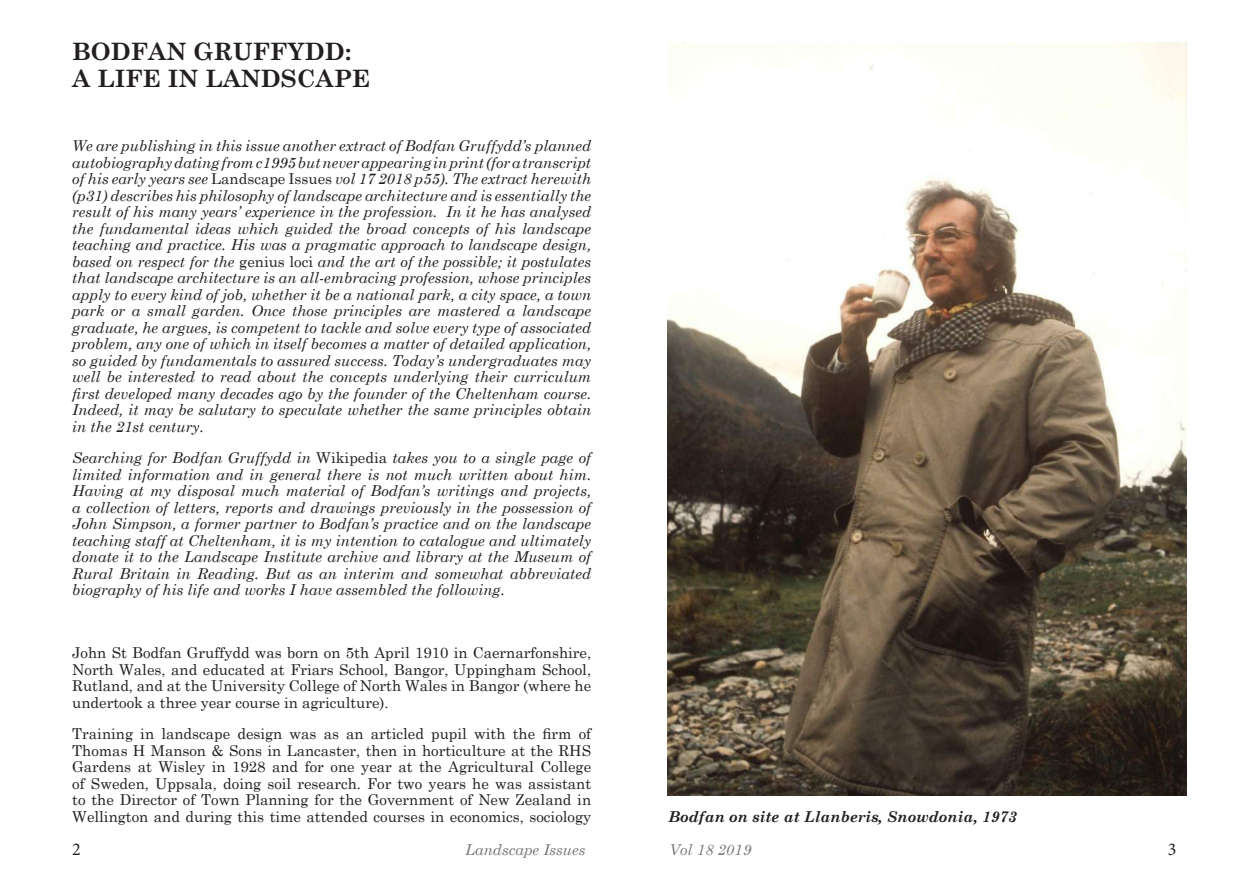
<style>
.page{position:relative;width:1259px;height:893px;background:#fff}
.page>*{position:absolute;margin:0;border:0;box-sizing:border-box;transform-origin:0 0}
.t1{font:700 24px/26.4px "Century Schoolbook";color:#231f20}
.t2{font:18px "Minion Pro";color:#231f20}
.t3{font:italic 15px/16.5px "Century Schoolbook";color:#231f20;text-align:justify}
.t4{font:15px/16.5px "Century Schoolbook";color:#231f20;text-align:justify}
.t5{font:italic 700 15px "Century Schoolbook";color:#231f20}
.t6{font:italic 15px "Century Schoolbook";color:#757679}
.t7{font:italic 15px "Century Schoolbook";color:#787a7d}
.s1{font-style:normal}
</style>
<div class="page">
<img style="left:668px;top:43px;width:518px;height:752px">
<h1 class="t1" style="left:72px;top:37px;width:299px">BODFAN GRUFFYDD:<br>A LIFE IN LANDSCAPE</h1>
<p class="t3" style="left:72px;top:137px;width:520px">We are publishing in this issue another extract of Bodfan Gruffydd’s planned autobiography dating from c1995 but never appearing in print (for a transcript of his early years see <span class="s1">Landscape Issues</span> vol 17 2018 p55). The extract herewith (p31) describes his philosophy of landscape architecture and is essentially the result of his many years’ experience in the profession. In it he has analysed the fundamental ideas which guided the broad concepts of his landscape teaching and practice. His was a pragmatic approach to landscape design, based on respect for the <span class="s1">genius loci</span> and the art of the possible; it postulates that landscape architecture is an all-embracing profession, whose principles apply to every kind of job, whether it be a national park, a city space, a town park or a small garden. Once those principles are mastered a landscape graduate, he argues, is competent to tackle and solve every type of associated problem, any one of which in itself becomes a matter of detailed application, so guided by fundamentals to assured success. Today’s undergraduates may well be interested to read about the concepts underlying their curriculum first developed many decades ago by the founder of the Cheltenham course.<br>Indeed, it may be salutary to speculate whether the same principles obtain in the 21st century.</p>
<p class="t3" style="left:72px;top:449px;width:520px">Searching for Bodfan Gruffydd in <span class="s1">Wikipedia</span> takes you to a single page of limited information and in general there is not much written about him.<br>Having at my disposal much material of Bodfan’s writings and projects, a collection of letters, reports and drawings previously in the possession of John Simpson, a former partner to Bodfan’s practice and on the landscape teaching staff at Cheltenham, it is my intention to catalogue and ultimately donate it to the Landscape Institute archive and library at the Museum of Rural Britain in Reading. But as an interim and somewhat abbreviated biography of his life and works I have assembled the following.</p>
<p class="t4" style="left:72px;top:643px;width:520px">John St Bodfan Gruffydd was born on 5th April 1910 in Caernarfonshire, North Wales, and educated at Friars School, Bangor, Uppingham School, Rutland, and at the University College of North Wales in Bangor (where he undertook a three year course in agriculture).</p>
<p class="t4" style="left:72px;top:724px;width:520px">Training in landscape design was as an articled pupil with the firm of Thomas H Manson &amp; Sons in Lancaster, then in horticulture at the RHS Gardens at Wisley in 1928 and for one year at the Agricultural College of Sweden, Uppsala, doing soil research. For two years he was assistant to the Director of Town Planning for the Government of New Zealand in Wellington and during this time attended courses in economics, sociology</p>
<p class="t5" style="left:669px;top:805px;width:349px">Bodfan on site at Llanberis, Snowdonia, 1973</p>
<p class="t2" style="left:72px;top:837px;width:10px">2</p>
<p class="t6" style="left:465px;top:838px;width:122px">Landscape Issues</p>
<p class="t7" style="left:669px;top:838px;width:83px">Vol 18 2019</p>
<p class="t2" style="left:1168px;top:837px;width:10px">3</p>
</div>
